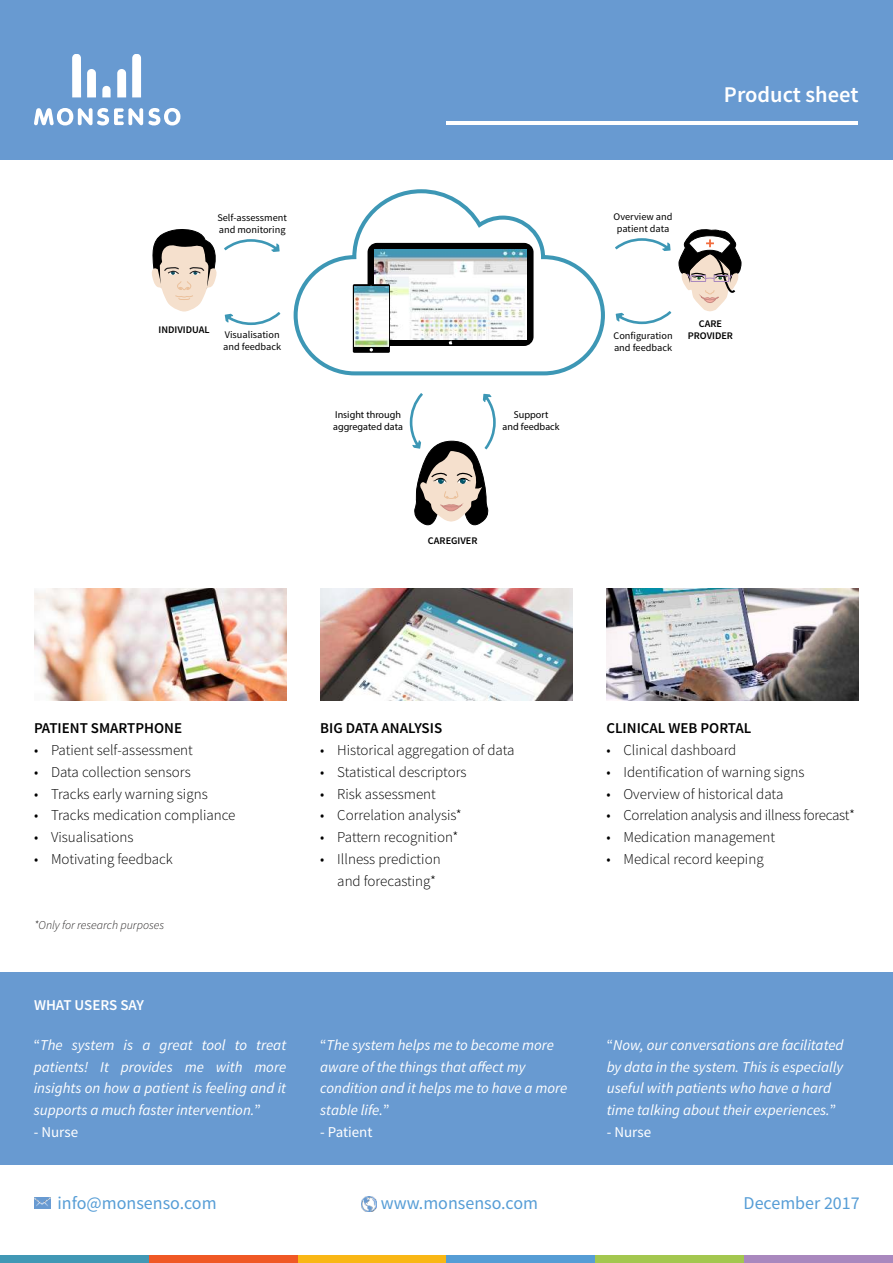
<style>
.page{position:relative;width:893px;height:1263px;background:#fff}
.page>*{position:absolute;margin:0;border:0;box-sizing:border-box;transform-origin:0 0}
.t1{font:600 22.5px "Source Sans Pro";color:#fff}
.t2{font:18px "Source Sans Pro";color:#569dd6}
.t3{font:300 15px/21.8px "Source Sans Pro";color:#000}
.t4{font:italic 15px/21.8px "Source Sans Pro";color:#fff}
.t5{font:600 15px "Source Sans Pro";color:#000}
.t6{font:300 15px "Source Sans Pro";letter-spacing:-.02em;color:#000}
.t7{font:15px "Source Sans Pro";color:#fff}
.t8{font:600 15px "Source Sans Pro";color:#fff}
.t9{font:italic 300 12px "Source Sans Pro";color:#221f1f}
.t10{font:10.05px/12.1px "Source Sans Pro";color:#000}
.t11{font:10.05px/12.1px "Myriad Pro";color:#000}
.t12{font:600 10.05px/12.1px "Source Sans Pro";color:#000;text-align:center}
.s1{font-style:normal}
</style>
<div class="page">
<div style="left:0;top:0;width:893px;height:160px;background:#689ad1"></div>
<svg style="left:34px;top:108px;width:146px;height:17px"></svg>
<svg style="left:72px;top:54px;width:9px;height:43px"></svg>
<svg style="left:132px;top:54px;width:9px;height:43px"></svg>
<svg style="left:102px;top:86px;width:9px;height:11px"></svg>
<svg style="left:87px;top:69px;width:9px;height:28px"></svg>
<svg style="left:117px;top:69px;width:9px;height:28px"></svg>
<hr style="left:446px;top:121px;width:412px;height:4px;background:#fff">
<img style="left:34px;top:1198px;width:17px;height:11px">
<img style="left:362px;top:1197px;width:15px;height:15px">
<div style="left:0;top:1255px;width:149px;height:8px;background:#4198b5"></div>
<div style="left:149px;top:1255px;width:149px;height:8px;background:#f05825"></div>
<div style="left:298px;top:1255px;width:148px;height:8px;background:#f9b715"></div>
<div style="left:446px;top:1255px;width:149px;height:8px;background:#569dd5"></div>
<div style="left:595px;top:1255px;width:149px;height:8px;background:#a3c74f"></div>
<div style="left:744px;top:1255px;width:149px;height:8px;background:#a988be"></div>
<svg style="left:293px;top:189px;width:312px;height:187px"></svg>
<div style="left:353px;top:284px;width:37px;height:69px;background:#000"></div>
<svg style="left:368px;top:243px;width:166px;height:108px"></svg>
<svg style="left:224px;top:239px;width:56px;height:13px"></svg>
<svg style="left:225px;top:312px;width:55px;height:13px"></svg>
<svg style="left:615px;top:238px;width:56px;height:13px"></svg>
<svg style="left:616px;top:311px;width:55px;height:13px"></svg>
<svg style="left:152px;top:229px;width:65px;height:82px"></svg>
<img style="left:354px;top:287px;width:34px;height:60px">
<svg style="left:679px;top:229px;width:62px;height:82px"></svg>
<svg style="left:410px;top:393px;width:86px;height:133px"></svg>
<div style="left:0;top:972px;width:893px;height:192px;background:#689ad1"></div>
<img style="left:34px;top:589px;width:252px;height:111px">
<img style="left:320px;top:589px;width:253px;height:111px">
<img style="left:606px;top:589px;width:253px;height:111px">
<h1 class="t1" style="left:724px;top:81px;width:136px">Product sheet</h1>
<p class="t10" style="left:217px;top:212px;width:71px">Self-assessment and monitoring</p>
<p class="t10" style="left:614px;top:211px;width:60px;text-align:center">Overview and patient data</p>
<p class="t12" style="left:159px;top:323px;width:52px">INDIVIDUAL</p>
<p class="t10" style="left:223px;top:330px;width:60px">Visualisation and feedback</p>
<p class="t10" style="left:613px;top:331px;width:61px">Configuration and feedback</p>
<p class="t12" style="left:688px;top:317px;width:47px">CARE<br>PROVIDER</p>
<p class="t11" style="left:333px;top:409px;width:71px">Insight through aggregated data</p>
<p class="t11" style="left:503px;top:409px;width:58px;text-align:center">Support<br>and feedback</p>
<p class="t12" style="left:428px;top:535px;width:51px">CAREGIVER</p>
<p class="t5" style="left:34px;top:719px;width:150px">PATIENT SMARTPHONE</p>
<p class="t3" style="left:34px;top:740px;width:160px">• Patient self-assessment</p>
<p class="t3" style="left:34px;top:762px;width:158px">• Data collection sensors</p>
<p class="t3" style="left:34px;top:784px;width:175px">• Tracks early warning signs</p>
<p class="t3" style="left:34px;top:806px;width:203px">• Tracks medication compliance</p>
<p class="t3" style="left:34px;top:827px;width:101px">• Visualisations</p>
<p class="t3" style="left:34px;top:849px;width:140px">• Motivating feedback</p>
<p class="t9" style="left:34px;top:920px;width:132px">*Only for research purposes</p>
<p class="t8" style="left:34px;top:996px;width:112px">WHAT USERS SAY</p>
<p class="t4" style="left:34px;top:1035px;width:254px;text-align:justify"><span class="s1">“</span>The system is a great tool to treat patients! It provides me with more insights on how a patient is feeling and it supports a much faster intervention.<span class="s1">”</span></p>
<p class="t7" style="left:34px;top:1126px;width:46px">- Nurse</p>
<p class="t5" style="left:320px;top:719px;width:123px">BIG DATA ANALYSIS</p>
<p class="t3" style="left:320px;top:740px;width:196px">• Historical aggregation of data</p>
<p class="t3" style="left:320px;top:762px;width:148px">• Statistical descriptors</p>
<p class="t3" style="left:320px;top:784px;width:117px">• Risk assessment</p>
<p class="t3" style="left:320px;top:806px;width:143px">• Correlation analysis*</p>
<p class="t3" style="left:320px;top:827px;width:140px">• Pattern recognition*</p>
<p class="t3" style="left:337px;top:849px;width:105px;text-indent:-17px">• Illness prediction and forecasting*</p>
<p class="t4" style="left:320px;top:1035px;width:249px"><span class="s1">“</span>The system helps me to become more aware of the things that affect my condition and it helps me to have a more stable life.<span class="s1">”</span></p>
<p class="t7" style="left:320px;top:1126px;width:54px">- Patient</p>
<p class="t5" style="left:606px;top:719px;width:147px">CLINICAL WEB PORTAL</p>
<p class="t3" style="left:606px;top:740px;width:131px">• Clinical dashboard</p>
<p class="t3" style="left:606px;top:762px;width:200px">• Identification of warning signs</p>
<p class="t3" style="left:606px;top:784px;width:178px">• Overview of historical data</p>
<p class="t6" style="left:606px;top:809px;width:250px">• Correlation analysis and illness forecast*</p>
<p class="t3" style="left:606px;top:827px;width:170px">• Medication management</p>
<p class="t3" style="left:606px;top:849px;width:159px">• Medical record keeping</p>
<p class="t4" style="left:607px;top:1035px;width:238px"><span class="s1">“</span>Now, our conversations are facilitated by data in the system. This is especially useful with patients who have a hard time talking about their experiences.<span class="s1">”</span></p>
<p class="t7" style="left:607px;top:1126px;width:46px">- Nurse</p>
<p class="t2" style="left:57px;top:1196px;width:161px">info@monsenso.com</p>
<p class="t2" style="left:381px;top:1196px;width:159px">www.monsenso.com</p>
<p class="t2" style="left:744px;top:1196px;width:118px">December 2017</p>
</div>
